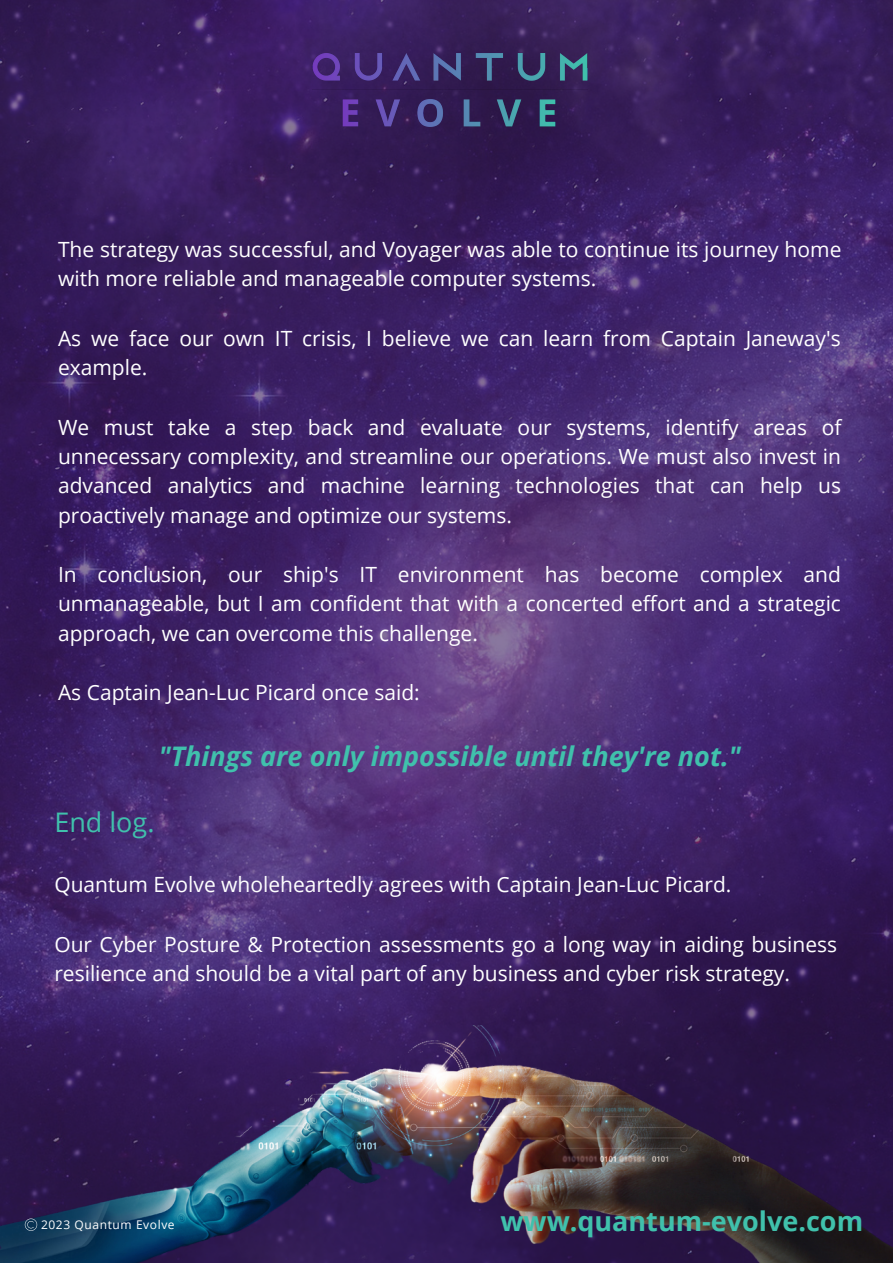
<style>
.page{position:relative;width:893px;height:1264px;background:#fff}
.page>*{position:absolute;margin:0;border:0;box-sizing:border-box;transform-origin:0 0}
.t1{font:italic 700 27px "Open Sans";color:#40c1ac}
.t2{font:700 27px "Open Sans";color:#40c1ac}
.t3{font:27px "Open Sans";color:#40c1ac}
.t4{font:21px/29.2px "Open Sans";color:#fff}
.t5{font:12px "Open Sans";letter-spacing:.05em;color:#fff}
</style>
<div class="page">
<img style="left:0;top:0;width:892px;height:1262px">
<img style="left:313px;top:53px;width:274px;height:73px">
<img style="left:0;top:1025px;width:892px;height:236px">
<svg style="left:25px;top:1218px;width:12px;height:12px"></svg>
<p class="t4" style="left:58px;top:234px;width:784px">The strategy was successful, and Voyager was able to continue its journey home with more reliable and manageable computer systems.</p>
<p class="t4" style="left:58px;top:323px;width:784px">As we face our own IT crisis, I believe we can learn from Captain Janeway's example.</p>
<p class="t4" style="left:58px;top:412px;width:784px;text-align:justify">We must take a step back and evaluate our systems, identify areas of unnecessary complexity, and streamline our operations. We must also invest in advanced analytics and machine learning technologies that can help us proactively manage and optimize our systems.</p>
<p class="t4" style="left:58px;top:559px;width:784px;text-align:justify">In conclusion, our ship's IT environment has become complex and unmanageable, but I am confident that with a concerted effort and a strategic approach, we can overcome this challenge.</p>
<p class="t4" style="left:58px;top:677px;width:363px">As Captain Jean-Luc Picard once said:</p>
<p class="t1" style="left:159px;top:737px;width:583px">"Things are only impossible until they're not."</p>
<p class="t3" style="left:54px;top:803px;width:102px">End log.</p>
<p class="t4" style="left:54px;top:869px;width:678px">Quantum Evolve wholeheartedly agrees with Captain Jean-Luc Picard.</p>
<p class="t4" style="left:54px;top:928px;width:784px">Our Cyber Posture &amp; Protection assessments go a long way in aiding business resilience and should be a vital part of any business and cyber risk strategy.</p>
<p class="t5" style="left:41px;top:1216px;width:135px">2023 Quantum Evolve</p>
<p class="t2" style="left:500px;top:1201px;width:364px">www.quantum-evolve.com</p>
</div>
